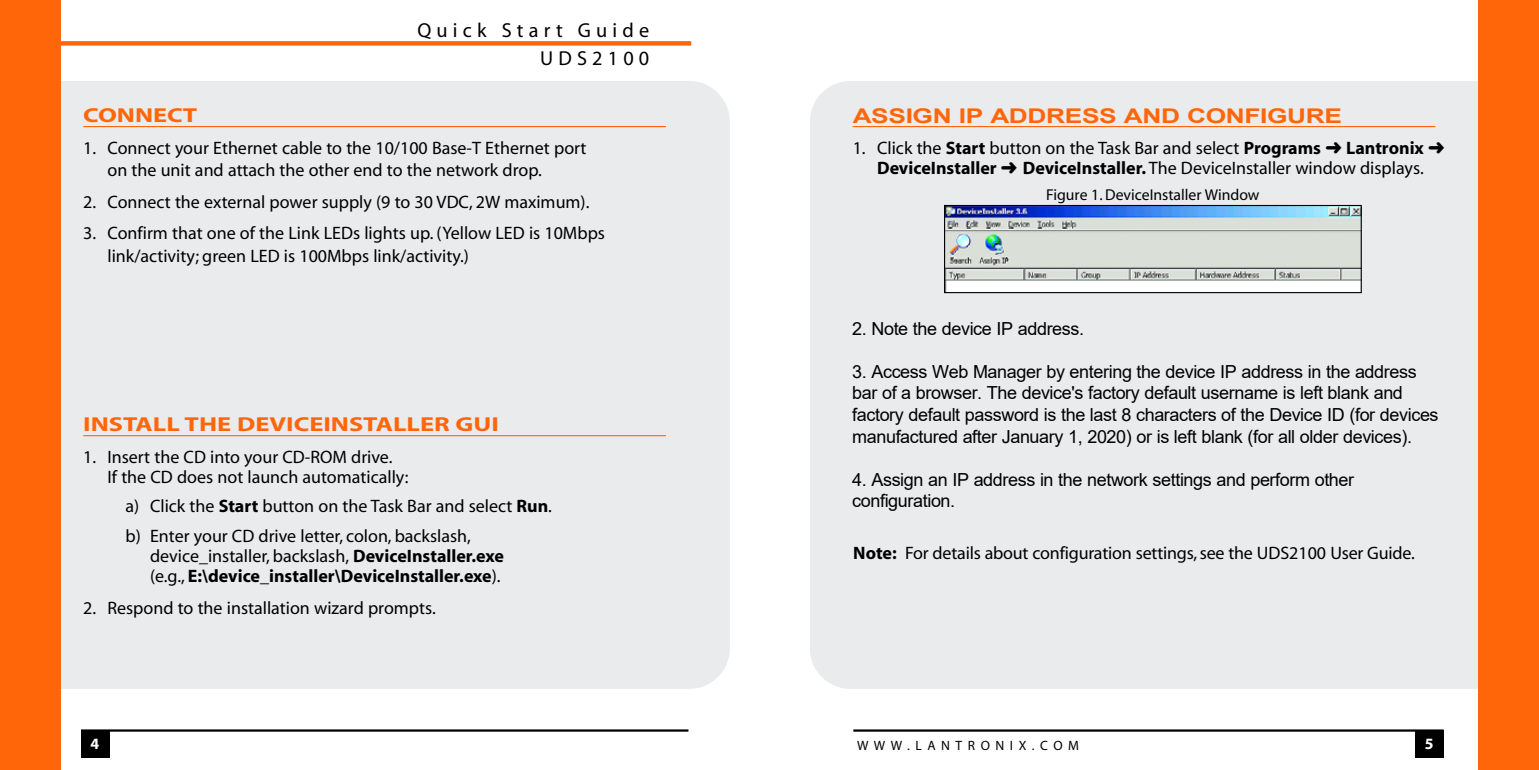
<style>
.page{position:relative;width:1539px;height:770px;background:#fff}
.page>*{position:absolute;margin:0;border:0;box-sizing:border-box;transform-origin:0 0}
.t1{font:700 20.25px "Myriad";color:#ff6609;scale:1.3 1}
.t2{font:700 20.25px "Arial";letter-spacing:-.015em;color:#ff6609;scale:1.3 1}
.t3{font:20.25px/27.9px "Myriad";letter-spacing:.255em;color:#000;text-align:right}
.t4{font:18px/20.2px "Myriad";color:#000}
.t5{font:18px/21.6px "Arial";letter-spacing:-.02em;color:#000}
.t6{font:700 18px/20.2px "Myriad";color:#000}
.t7{font:15.75px "Myriad";color:#000}
.t8{font:700 15.75px "Myriad";color:#fff}
.t9{font:13.5px "Myriad";letter-spacing:.41em;color:#000}
.s1{font-weight:700}
.s2{font-weight:400}
</style>
<div class="page">
<div style="left:20px;top:81px;width:710px;height:607px;background:#e9ebed;border-radius:40px"></div>
<div style="left:810px;top:81px;width:710px;height:607px;background:#e9ebed;border-radius:40px"></div>
<hr style="left:853px;top:126px;width:582px;height:1px;background:#ff6609">
<div style="left:0;top:0;width:61px;height:769px;background:#ff6609"></div>
<hr style="left:81px;top:729px;width:607px;height:2px;background:#000">
<div style="left:0;top:41px;width:691px;height:5px;background:#ff6609"></div>
<div style="left:81px;top:730px;width:28px;height:27px;background:#000"></div>
<div style="left:1478px;top:0;width:61px;height:769px;background:#ff6609"></div>
<hr style="left:853px;top:729px;width:591px;height:2px;background:#000">
<hr style="left:83px;top:126px;width:583px;height:1px;background:#ff6609">
<hr style="left:83px;top:435px;width:583px;height:1px;background:#ff6609">
<div style="left:1415px;top:730px;width:29px;height:27px;background:#000"></div>
<img style="left:946px;top:207px;width:414px;height:84px">
<div style="left:944px;top:205px;width:418px;height:88px;border:1px solid #000"></div>
<p class="t3" style="left:417px;top:18px;width:233px">Quick Start Guide<br>UDS2100</p>
<p class="t1" style="left:83px;top:108px;width:89px">CONNECT</p>
<p class="t4" style="left:107px;top:138px;width:481px;line-height:22.5px;text-indent:-24px">1. Connect your Ethernet cable to the 10/100 Base-T Ethernet port on the unit and attach the other end to the network drop.</p>
<p class="t4" style="left:83px;top:193px;width:508px">2. Connect the external power supply (9 to 30 VDC, 2W maximum).</p>
<p class="t4" style="left:107px;top:223px;width:499px;line-height:22.5px;text-indent:-24px">3. Confirm that one of the Link LEDs lights up. (Yellow LED is 10Mbps link/activity; green LED is 100Mbps link/activity.)</p>
<p class="t1" style="left:83px;top:416px;width:321px">INSTALL THE DEVICEINSTALLER GUI</p>
<p class="t4" style="left:107px;top:448px;width:303px;text-indent:-24px">1. Insert the CD into your CD-ROM drive.<br>If the CD does not launch automatically:</p>
<p class="t4" style="left:126px;top:493px;width:428px;line-height:29.2px">a) Click the <span class="s1">Start</span> button on the Task Bar and select <span class="s1">Run</span>. b) Enter your CD drive letter, colon, backslash,</p>
<p class="t6" style="left:150px;top:547px;width:356px"><span class="s2">device_installer, backslash,</span> DeviceInstaller.exe <span class="s2">(e.g.,</span> E:\device_installer\DeviceInstaller.exe<span class="s2">).</span></p>
<p class="t4" style="left:83px;top:599px;width:354px">2. Respond to the installation wizard prompts.</p>
<p class="t2" style="left:853px;top:101px;width:378px">ASSIGN IP ADDRESS AND CONFIGURE</p>
<p class="t4" style="left:853px;top:139px;width:594px;text-align:center">1. Click the <span class="s1">Start</span> button on the Task Bar and select <span class="s1">Programs</span> ➜ <span class="s1">Lantronix</span> ➜<br><span class="s1">DeviceInstaller</span> ➜ <span class="s1">DeviceInstaller.</span> The DeviceInstaller window displays.</p>
<p class="t7" style="left:1046px;top:188px;width:215px">Figure 1. DeviceInstaller Window</p>
<p class="t5" style="left:852px;top:317px;width:233px">2. Note the device IP address.</p>
<p class="t5" style="left:852px;top:360px;width:588px">3. Access Web Manager by entering the device IP address in the address bar of a browser. The device's factory default username is left blank and factory default password is the last 8 characters of the Device ID (for devices manufactured after January 1, 2020) or is left blank (for all older devices).</p>
<p class="t5" style="left:852px;top:468px;width:503px">4. Assign an IP address in the network settings and perform other configuration.</p>
<p class="t4" style="left:853px;top:544px;width:563px"><span class="s1">Note:</span> For details about configuration settings, see the UDS2100 User Guide.</p>
<p class="t8" style="left:90px;top:737px;width:10px">4</p>
<p class="t9" style="left:857px;top:740px;width:224px">WWW.LANTRONIX.COM</p>
<p class="t8" style="left:1425px;top:737px;width:10px">5</p>
</div>
